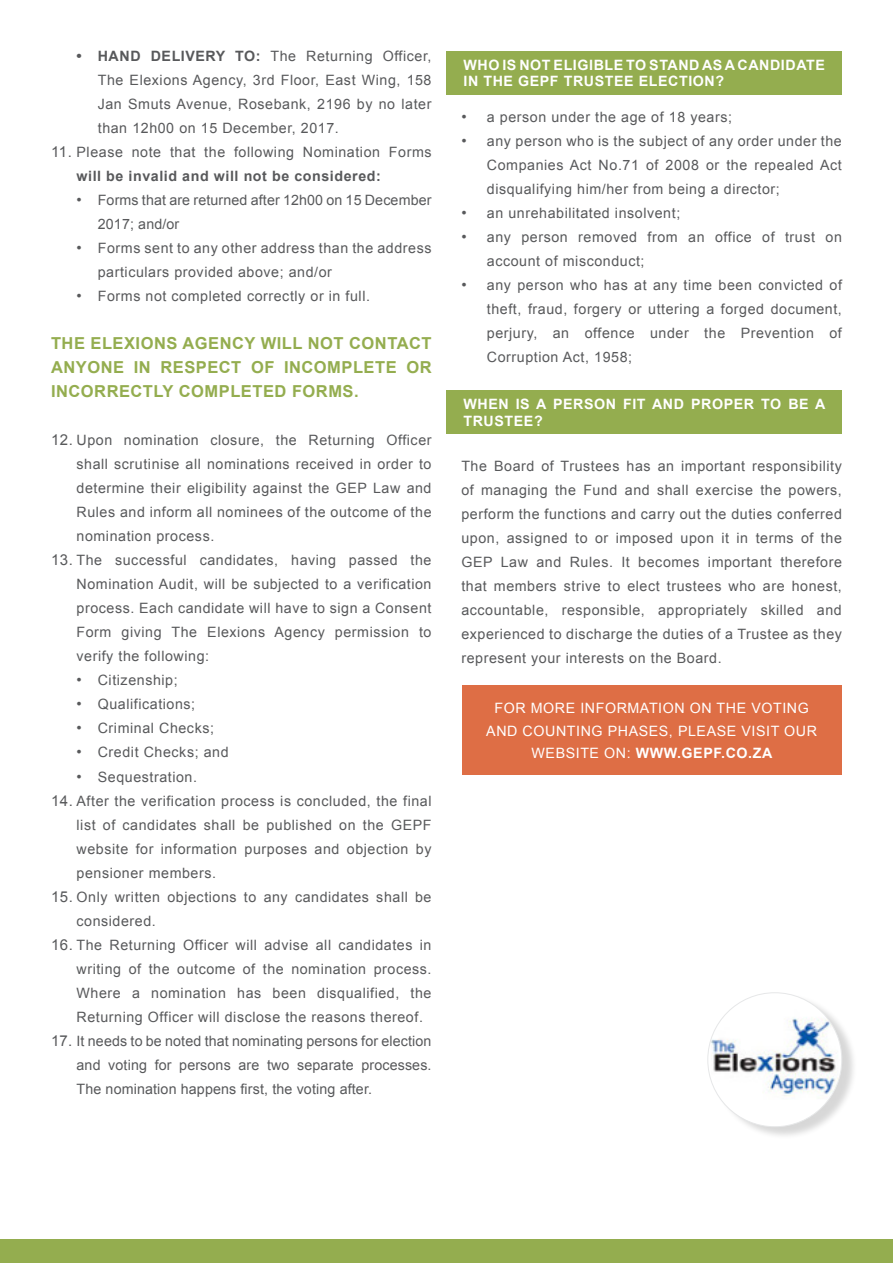
<style>
.page{position:relative;width:893px;height:1263px;background:#fff}
.page>*{position:absolute;margin:0;border:0;box-sizing:border-box;transform-origin:0 0}
.t1{font:700 16.5px/24px "Arial";letter-spacing:.03em;color:#94ad4f;text-align:justify}
.t2{font:14.25px/24px "Arial";letter-spacing:.04em;color:#58595b;text-align:justify}
.t3{font:700 14.25px/16.5px "Arial";letter-spacing:.04em;color:#fff}
.t4{font:14.25px/22.5px "Arial";letter-spacing:.04em;color:#fff;text-align:center}
.t5{font:14.25px/24px "Arial";letter-spacing:.01em;color:#58595b}
.s1{font-weight:700;font-size:15px}
.s2{font-weight:700}
.s3{font-size:15px}
</style>
<div class="page">
<div style="left:462px;top:686px;width:379px;height:89px;background:#de6e45"></div>
<div style="left:711px;top:993px;width:146px;height:146px;background:#000;opacity:.16"></div>
<div style="left:708px;top:993px;width:134px;height:134px;background:#fff;border-radius:50%"></div>
<img style="left:711px;top:998px;width:129px;height:102px">
<div style="left:446px;top:51px;width:396px;height:44px;background:#94ad4f"></div>
<div style="left:446px;top:390px;width:396px;height:44px;background:#94ad4f"></div>
<div style="left:0;top:1239px;width:893px;height:24px;background:#94ad4f"></div>
<p class="t2" style="left:98px;top:45px;width:335px;text-indent:-21px"><span class="s1">•</span> <span class="s2">HAND DELIVERY TO:</span> The Returning Officer, The Elexions Agency, 3rd Floor, East Wing, 158<br>Jan Smuts Avenue, Rosebank, 2196 by no later than 12h00 on 15 December, 2017.</p>
<p class="t2" style="left:77px;top:141px;width:356px;text-indent:-26px"><span class="s3">11.</span> Please note that the following Nomination Forms <span class="s2">will be invalid and will not be considered:</span></p>
<p class="t5" style="left:98px;top:189px;width:335px;text-indent:-21px"><span class="s3">•</span> Forms that are returned after 12h00 on 15 December<br>2017; and/or</p>
<p class="t2" style="left:98px;top:237px;width:335px;text-indent:-21px"><span class="s3">•</span> Forms sent to any other address than the address particulars provided above; and/or</p>
<p class="t2" style="left:77px;top:285px;width:295px"><span class="s3">•</span> Forms not completed correctly or in full.</p>
<p class="t1" style="left:51px;top:332px;width:382px">THE ELEXIONS AGENCY WILL NOT CONTACT ANYONE IN RESPECT OF INCOMPLETE OR INCORRECTLY COMPLETED FORMS.</p>
<p class="t2" style="left:77px;top:429px;width:357px;text-indent:-26px"><span class="s3">12.</span> Upon nomination closure, the Returning Officer shall scrutinise all nominations received in order to determine their eligibility against the GEP Law and Rules and inform all nominees of the outcome of the nomination process.</p>
<p class="t2" style="left:77px;top:549px;width:357px;text-indent:-26px"><span class="s3">13.</span> The successful candidates, having passed the Nomination Audit, will be subjected to a verification process. Each candidate will have to sign a Consent Form giving The Elexions Agency permission to verify the following:</p>
<p class="t2" style="left:77px;top:669px;width:103px"><span class="s3">•</span> Citizenship;</p>
<p class="t2" style="left:77px;top:693px;width:120px"><span class="s3">•</span> Qualifications;</p>
<p class="t2" style="left:77px;top:717px;width:139px"><span class="s3">•</span> Criminal Checks;</p>
<p class="t2" style="left:77px;top:741px;width:154px"><span class="s3">•</span> Credit Checks; and</p>
<p class="t2" style="left:77px;top:765px;width:122px"><span class="s3">•</span> Sequestration.</p>
<p class="t2" style="left:77px;top:789px;width:356px;text-indent:-26px"><span class="s3">14.</span> After the verification process is concluded, the final list of candidates shall be published on the GEPF website for information purposes and objection by pensioner members.</p>
<p class="t2" style="left:77px;top:885px;width:356px;text-indent:-26px"><span class="s3">15.</span> Only written objections to any candidates shall be considered.</p>
<p class="t2" style="left:77px;top:933px;width:356px;text-indent:-26px"><span class="s3">16.</span> The Returning Officer will advise all candidates in writing of the outcome of the nomination process.<br>Where a nomination has been disqualified, the Returning Officer will disclose the reasons thereof.</p>
<p class="t2" style="left:77px;top:1029px;width:356px;text-indent:-26px"><span class="s3">17.</span> It needs to be noted that nominating persons for election and voting for persons are two separate processes.<br>The nomination happens first, the voting after.</p>
<p class="t3" style="left:463px;top:57px;width:363px">WHO IS NOT ELIGIBLE TO STAND AS A CANDIDATE<br>IN THE GEPF TRUSTEE ELECTION?</p>
<p class="t2" style="left:461px;top:105px;width:272px"><span class="s3">•</span> a person under the age of 18 years;</p>
<p class="t2" style="left:487px;top:129px;width:356px;text-indent:-26px"><span class="s3">•</span> any person who is the subject of any order under the Companies Act No.71 of 2008 or the repealed Act disqualifying him/her from being a director;</p>
<p class="t2" style="left:461px;top:201px;width:220px"><span class="s3">•</span> an unrehabilitated insolvent;</p>
<p class="t2" style="left:487px;top:225px;width:357px;text-indent:-26px"><span class="s3">•</span> any person removed from an office of trust on account of misconduct;</p>
<p class="t2" style="left:487px;top:273px;width:357px;text-indent:-26px"><span class="s3">•</span> any person who has at any time been convicted of theft, fraud, forgery or uttering a forged document, perjury, an offence under the Prevention of Corruption Act, 1958;</p>
<p class="t3" style="left:463px;top:396px;width:363px">WHEN IS A PERSON FIT AND PROPER TO BE A<br>TRUSTEE?</p>
<p class="t2" style="left:461px;top:454px;width:382px">The Board of Trustees has an important responsibility of managing the Fund and shall exercise the powers, perform the functions and carry out the duties conferred upon, assigned to or imposed upon it in terms of the GEP Law and Rules. It becomes important therefore that members strive to elect trustees who are honest, accountable, responsible, appropriately skilled and experienced to discharge the duties of a Trustee as they represent your interests on the Board.</p>
<p class="t4" style="left:486px;top:697px;width:332px">FOR MORE INFORMATION ON THE VOTING<br>AND COUNTING PHASES, PLEASE VISIT OUR<br>WEBSITE ON: <span class="s2">WWW.GEPF.CO.ZA</span></p>
</div>
